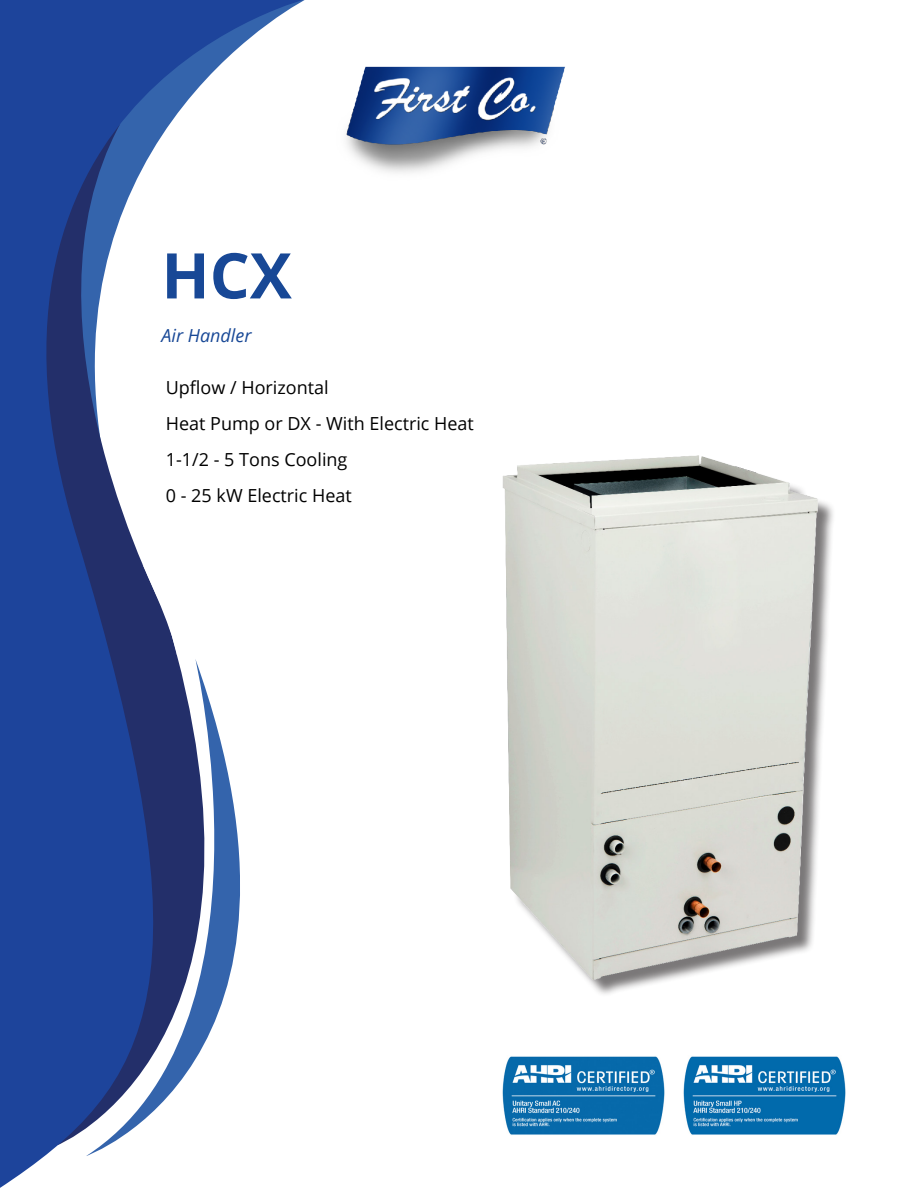
<style>
.page{position:relative;width:918px;height:1188px;background:#fff}
.page>*{position:absolute;margin:0;border:0;box-sizing:border-box;transform-origin:0 0}
.t1{font:700 63px "Open Sans";color:#184896}
.t2{font:18px "Open Sans";color:#000}
.t3{font:italic 18px "Open Sans";color:#184896}
</style>
<div class="page">
<div style="left:506px;top:458px;width:330px;height:539px;background:#231f20;opacity:.6"></div>
<img style="left:502px;top:455px;width:324px;height:527px">
<img style="left:346px;top:66px;width:219px;height:107px">
<svg style="left:0;top:0;width:305px;height:1188px"></svg>
<svg style="left:86px;top:659px;width:219px;height:497px"></svg>
<svg style="left:142px;top:564px;width:35px;height:91px"></svg>
<img style="left:502px;top:1056px;width:163px;height:79px">
<img style="left:683px;top:1056px;width:163px;height:79px">
<p class="t1" style="left:161px;top:231px;width:132px">HCX</p>
<p class="t3" style="left:161px;top:323px;width:92px">Air Handler</p>
<p class="t2" style="left:166px;top:375px;width:164px">Upflow / Horizontal</p>
<p class="t2" style="left:166px;top:411px;width:310px">Heat Pump or DX - With Electric Heat</p>
<p class="t2" style="left:166px;top:447px;width:183px">1-1/2 - 5 Tons Cooling</p>
<p class="t2" style="left:166px;top:483px;width:187px">0 - 25 kW Electric Heat</p>
</div>
